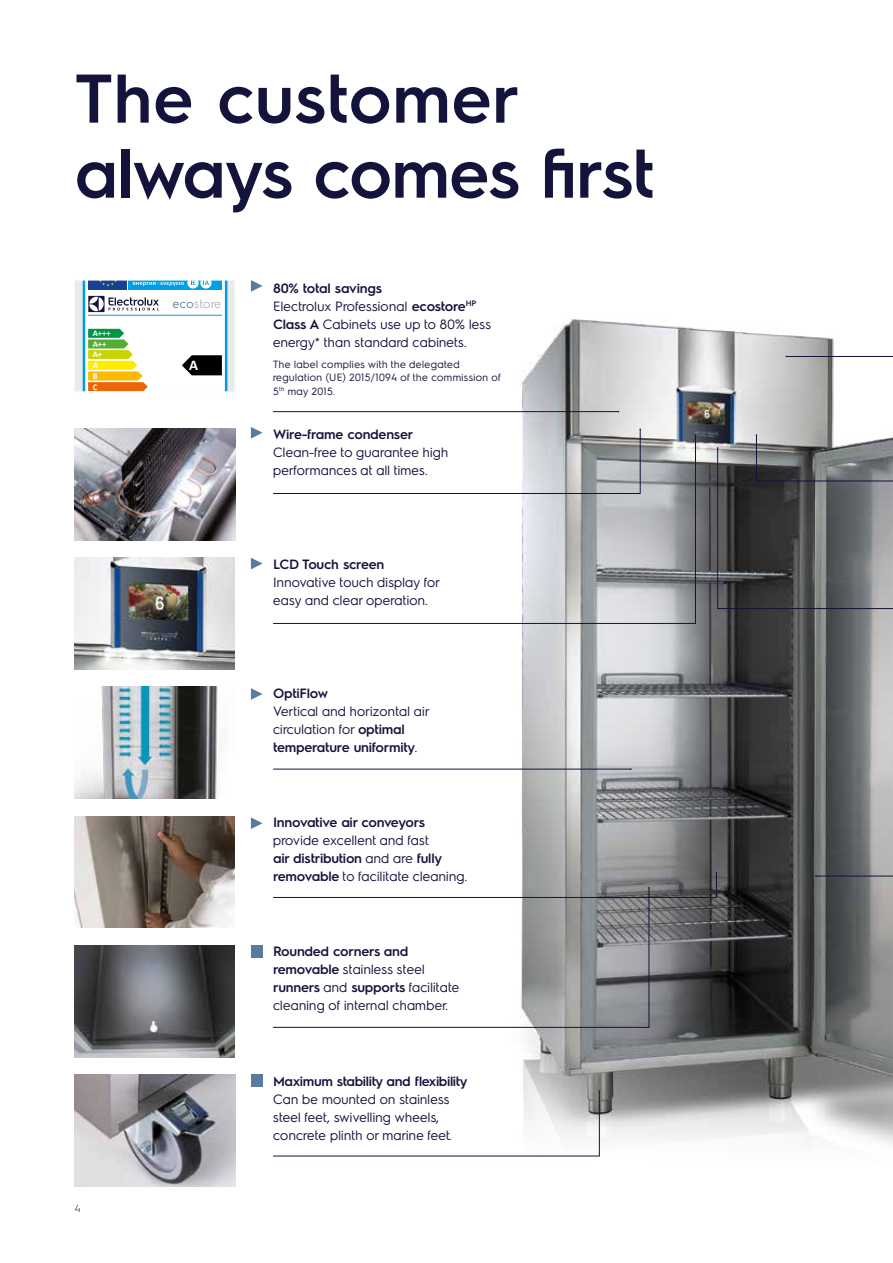
<style>
.page{position:relative;width:893px;height:1263px;background:#fff}
.page>*{position:absolute;margin:0;border:0;box-sizing:border-box;transform-origin:0 0}
.t1{font:600 69px/75px "Electrolux Sans";letter-spacing:-.02em;color:#14133b}
.t2{font:700 14.85px "Calibri";color:#fff}
.t3{font:13.5px/18px "Electrolux Sans";letter-spacing:-.02em;color:#14133b}
.t4{font:600 13.5px "Electrolux Sans";letter-spacing:-.03em;color:#14133b}
.t5{font:12px "Electrolux Sans";color:#b3b2b2}
.t6{font:10.5px/13.5px "Electrolux Sans";color:#14133b}
.t7{font:300 10.5px "Electrolux Sans";color:#14133b}
.t8{font:700 8.7px/10.6px "Calibri";color:#fff;text-align:justify}
.s1{color:#597ba0}
.s2{font-weight:600}
</style>
<div class="page">
<img style="left:74px;top:280px;width:819px;height:907px">
<div style="left:251px;top:945px;width:12px;height:12px;background:#597ba0"></div>
<div style="left:251px;top:1074px;width:12px;height:12px;background:#597ba0"></div>
<hr style="left:273px;top:411px;width:345px;height:1px;background:#14133b">
<hr style="left:273px;top:769px;width:358px;height:1px;background:#14133b">
<svg style="left:273px;top:428px;width:368px;height:7px"></svg>
<svg style="left:273px;top:435px;width:423px;height:189px"></svg>
<svg style="left:273px;top:898px;width:376px;height:130px"></svg>
<svg style="left:273px;top:872px;width:444px;height:26px"></svg>
<hr style="left:816px;top:876px;width:77px;height:1px;background:#14133b">
<hr style="left:786px;top:356px;width:107px;height:1px;background:#14133b">
<svg style="left:717px;top:434px;width:176px;height:175px;background:#606163"></svg>
<svg style="left:273px;top:1090px;width:327px;height:66px"></svg>
<svg style="left:251px;top:280px;width:12px;height:12px"></svg>
<svg style="left:251px;top:427px;width:12px;height:12px"></svg>
<svg style="left:251px;top:558px;width:12px;height:11px"></svg>
<svg style="left:251px;top:688px;width:12px;height:12px"></svg>
<svg style="left:251px;top:817px;width:12px;height:12px"></svg>
<svg style="left:76px;top:282px;width:157px;height:108px"></svg>
<svg style="left:83px;top:282px;width:144px;height:108px"></svg>
<div style="left:74px;top:280px;width:161px;height:112px;border:1px solid #fbfbfb"></div>
<img style="left:74px;top:428px;width:162px;height:112px">
<img style="left:74px;top:558px;width:161px;height:111px">
<img style="left:74px;top:687px;width:161px;height:111px">
<img style="left:74px;top:816px;width:161px;height:112px">
<img style="left:74px;top:945px;width:161px;height:112px">
<img style="left:74px;top:1074px;width:162px;height:112px">
<h1 class="t1" style="left:74px;top:56px;width:582px">The customer always comes first</h1>
<p class="t8" style="left:93px;top:328px;width:20px;text-align:left">A+++<br>A++<br>A+</p>
<p class="t8" style="left:93px;top:360px;width:7px">A B C</p>
<p class="t7" style="left:74px;top:1201px;width:8px">4</p>
<p class="t5" style="left:173px;top:295px;width:50px"><span class="s1">eco</span>store</p>
<p class="t2" style="left:189px;top:355px;width:10px">A</p>
<p class="t3" style="left:273px;top:278px;width:220px"><span class="s2">80% total savings<br></span>Electrolux Professional <span class="s2">ecostore</span><sup>HP<br></sup><span class="s2">Class A</span> Cabinets use up to 80% less energy* than standard cabinets.</p>
<p class="t6" style="left:273px;top:356px;width:230px">The label complies with the delegated regulation (UE) 2015/1094 of the commission of<br>5<sup>th</sup> may 2015.</p>
<p class="t4" style="left:273px;top:424px;width:142px">Wire-frame condenser</p>
<p class="t3" style="left:273px;top:442px;width:177px">Clean-free to guarantee high performances at all times.</p>
<p class="t4" style="left:273px;top:554px;width:113px">LCD Touch screen</p>
<p class="t3" style="left:273px;top:572px;width:169px">Innovative touch display for easy and clear operation.</p>
<p class="t4" style="left:273px;top:683px;width:57px">OptiFlow</p>
<p class="t3" style="left:273px;top:701px;width:158px">Vertical and horizontal air circulation for <span class="s2">optimal temperature uniformity</span>.</p>
<p class="t4" style="left:273px;top:813px;width:154px">Innovative air conveyors</p>
<p class="t3" style="left:273px;top:830px;width:196px">provide excellent and fast<br><span class="s2">air distribution</span> and are <span class="s2">fully removable</span> to facilitate cleaning.</p>
<p class="t3" style="left:273px;top:942px;width:188px"><span class="s2">Rounded corners and removable</span> stainless steel <span class="s2">runners</span> and <span class="s2">supports</span> facilitate cleaning of internal chamber.</p>
<p class="t4" style="left:273px;top:1071px;width:196px">Maximum stability and flexibility</p>
<p class="t3" style="left:273px;top:1089px;width:180px">Can be mounted on stainless steel feet, swivelling wheels, concrete plinth or marine feet.</p>
</div>
